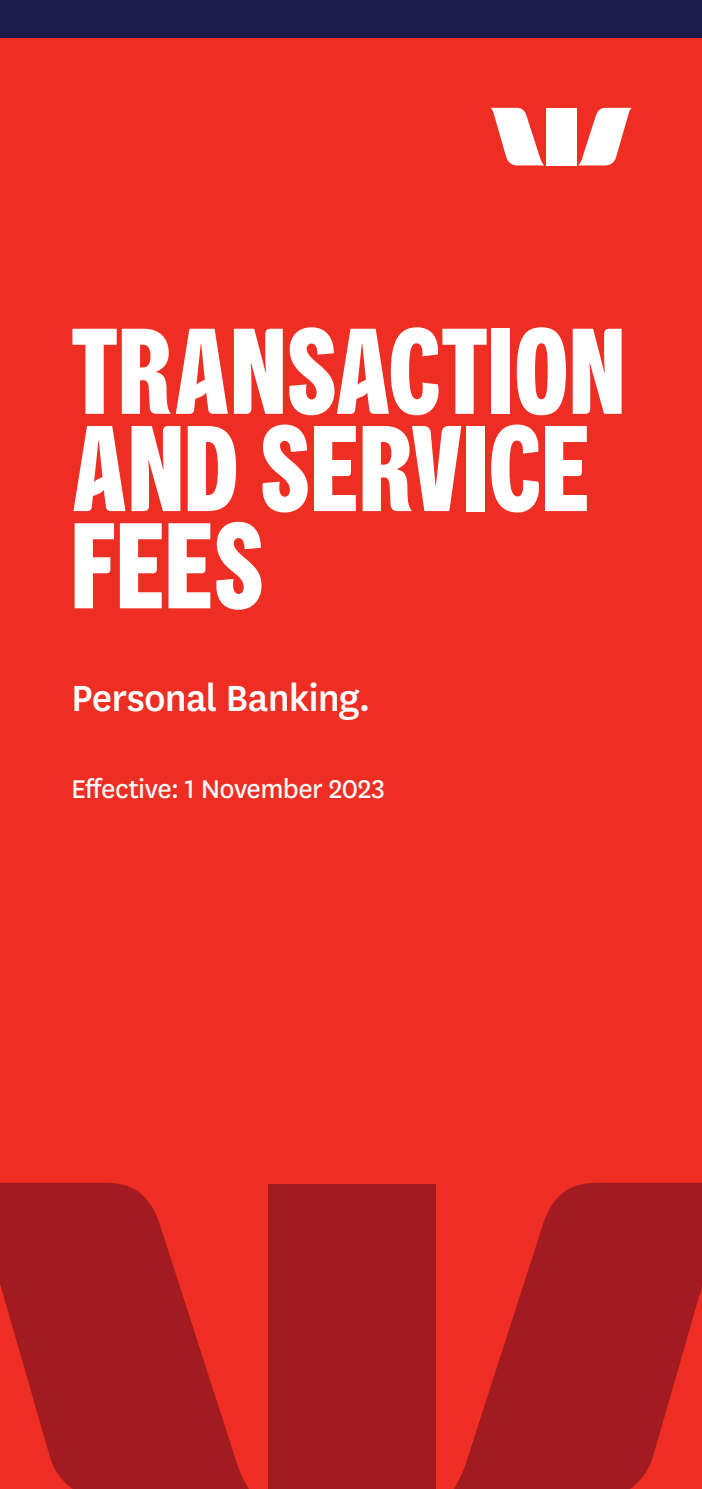
<style>
.page{position:relative;width:702px;height:1489px;background:#fff}
.page>*{position:absolute;margin:0;border:0;box-sizing:border-box;transform-origin:0 0}
.t1{font:700 121.5px/97.2px "Westpac";color:#fff}
.t2{font:500 42.5px "National LF";letter-spacing:-.02em;color:#fff}
.t3{font:30px "National LF";letter-spacing:-.02em;color:#fff}
</style>
<div class="page">
<div style="left:0;top:0;width:702px;height:38px;background:#1c1b4c"></div>
<div style="left:0;top:38px;width:702px;height:1450px;background:#ee2e22"></div>
<svg style="left:0;top:1182px;width:248px;height:306px;fill:#a21b20"></svg>
<svg style="left:454px;top:1182px;width:248px;height:306px;fill:#a21b20"></svg>
<div style="left:268px;top:1184px;width:167px;height:304px;background:#a21b20"></div>
<svg style="left:491px;top:108px;width:53px;height:57px"></svg>
<svg style="left:578px;top:108px;width:54px;height:57px"></svg>
<div style="left:546px;top:108px;width:30px;height:57px;background:#fff"></div>
<p class="t1" style="left:71px;top:321px;width:555px">TRANSACTION<br>AND SERVICE<br>FEES</p>
<p class="t2" style="left:71px;top:669px;width:301px">Personal Banking.</p>
<p class="t3" style="left:71px;top:769px;width:315px">Effective: 1 November 2023</p>
</div>
